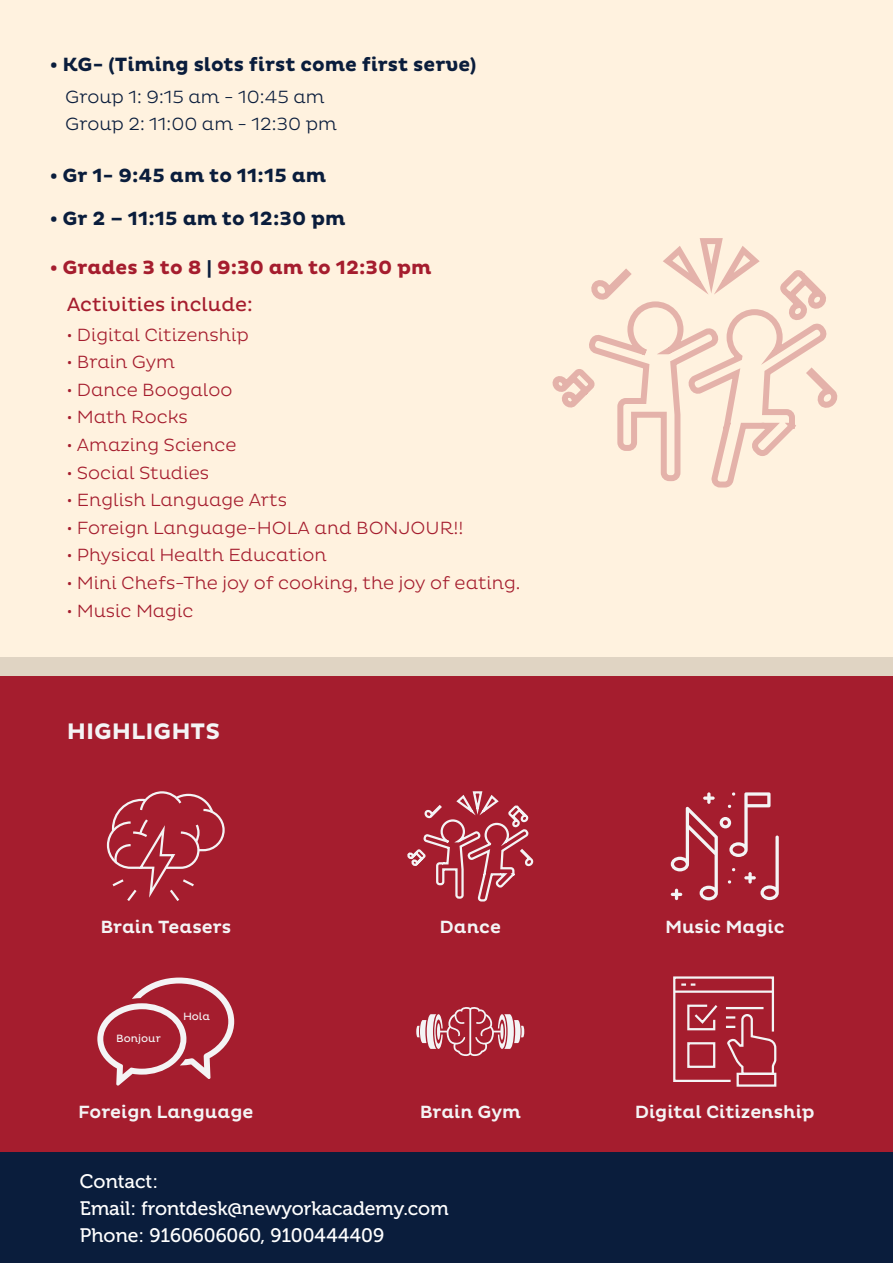
<style>
.page{position:relative;width:893px;height:1263px;background:#fff2df}
.page>*{position:absolute;margin:0;border:0;box-sizing:border-box;transform-origin:0 0}
.t1{font:700 22.8px "Pluto";color:#f4f4f5}
.t2{font:700 19.5px "Pluto";color:#0a1d3c}
.t3{font:19.5px/26.8px "Museo 500";color:#fff}
.t4{font:700 19.5px "Pluto";color:#a51d2e}
.t5{font:19.5px "Pluto";color:#a51d2e}
.t6{font:300 18px "Pluto";color:#a51d2e}
.t7{font:500 18px "Pluto";color:#f4f4f5}
.t8{font:300 18px/27.6px "Pluto";color:#0a1d3c}
.t9{font:10.8px "Pluto";color:#f4f4f5}
.s1{color:#0a1d3c}
</style>
<div class="page">
<div style="left:0;top:657px;width:893px;height:26px;background:#e0d4c3"></div>
<div style="left:0;top:676px;width:893px;height:587px;background:#a51d2e"></div>
<svg style="left:553px;top:238px;width:284px;height:249px"></svg>
<svg style="left:106px;top:791px;width:119px;height:110px"></svg>
<svg style="left:407px;top:791px;width:127px;height:111px"></svg>
<svg style="left:671px;top:792px;width:108px;height:108px"></svg>
<svg style="left:97px;top:977px;width:137px;height:108px"></svg>
<svg style="left:416px;top:1007px;width:108px;height:49px"></svg>
<div style="left:737px;top:1073px;width:39px;height:14px;border:2px solid #f4f4f5"></div>
<svg style="left:673px;top:976px;width:104px;height:107px"></svg>
<div style="left:0;top:1151px;width:893px;height:112px;background:#0a1d3c"></div>
<p class="t2" style="left:50px;top:53px;width:428px">• KG- (Timing slots first come first serve)</p>
<p class="t8" style="left:65px;top:83px;width:273px">Group 1: 9:15 am - 10:45 am<br>Group 2: 11:00 am - 12:30 pm</p>
<p class="t2" style="left:50px;top:164px;width:277px">• Gr 1- 9:45 am to 11:15 am</p>
<p class="t2" style="left:50px;top:207px;width:297px">• Gr 2 – 11:15 am to 12:30 pm</p>
<p class="t4" style="left:50px;top:256px;width:383px">• Grades 3 to 8 <span class="s1">|</span> 9:30 am to 12:30 pm</p>
<p class="t5" style="left:67px;top:293px;width:187px">Activities include:</p>
<p class="t6" style="left:67px;top:324px;width:184px">• Digital Citizenship</p>
<p class="t6" style="left:67px;top:352px;width:110px">• Brain Gym</p>
<p class="t6" style="left:67px;top:379px;width:167px">• Dance Boogaloo</p>
<p class="t6" style="left:67px;top:407px;width:123px">• Math Rocks</p>
<p class="t6" style="left:67px;top:435px;width:171px">• Amazing Science</p>
<p class="t6" style="left:67px;top:462px;width:144px">• Social Studies</p>
<p class="t6" style="left:67px;top:490px;width:222px">• English Language Arts</p>
<p class="t6" style="left:67px;top:517px;width:398px">• Foreign Language-HOLA and BONJOUR!!</p>
<p class="t6" style="left:67px;top:545px;width:261px">• Physical Health Education</p>
<p class="t6" style="left:67px;top:573px;width:455px">• Mini Chefs-The joy of cooking, the joy of eating.</p>
<p class="t6" style="left:67px;top:600px;width:128px">• Music Magic</p>
<p class="t1" style="left:67px;top:718px;width:155px">HIGHLIGHTS</p>
<p class="t7" style="left:100px;top:916px;width:132px">Brain Teasers</p>
<p class="t7" style="left:440px;top:916px;width:63px">Dance</p>
<p class="t7" style="left:665px;top:916px;width:121px">Music Magic</p>
<p class="t9" style="left:116px;top:1032px;width:46px">Bonjour</p>
<p class="t9" style="left:183px;top:1010px;width:28px">Hola</p>
<p class="t7" style="left:78px;top:1101px;width:177px">Foreign Language</p>
<p class="t7" style="left:420px;top:1101px;width:103px">Brain Gym</p>
<p class="t7" style="left:635px;top:1101px;width:181px">Digital Citizenship</p>
<p class="t3" style="left:80px;top:1168px;width:370px">Contact:<br>Email: frontdesk@newyorkacademy.com<br>Phone: 9160606060, 9100444409</p>
</div>
